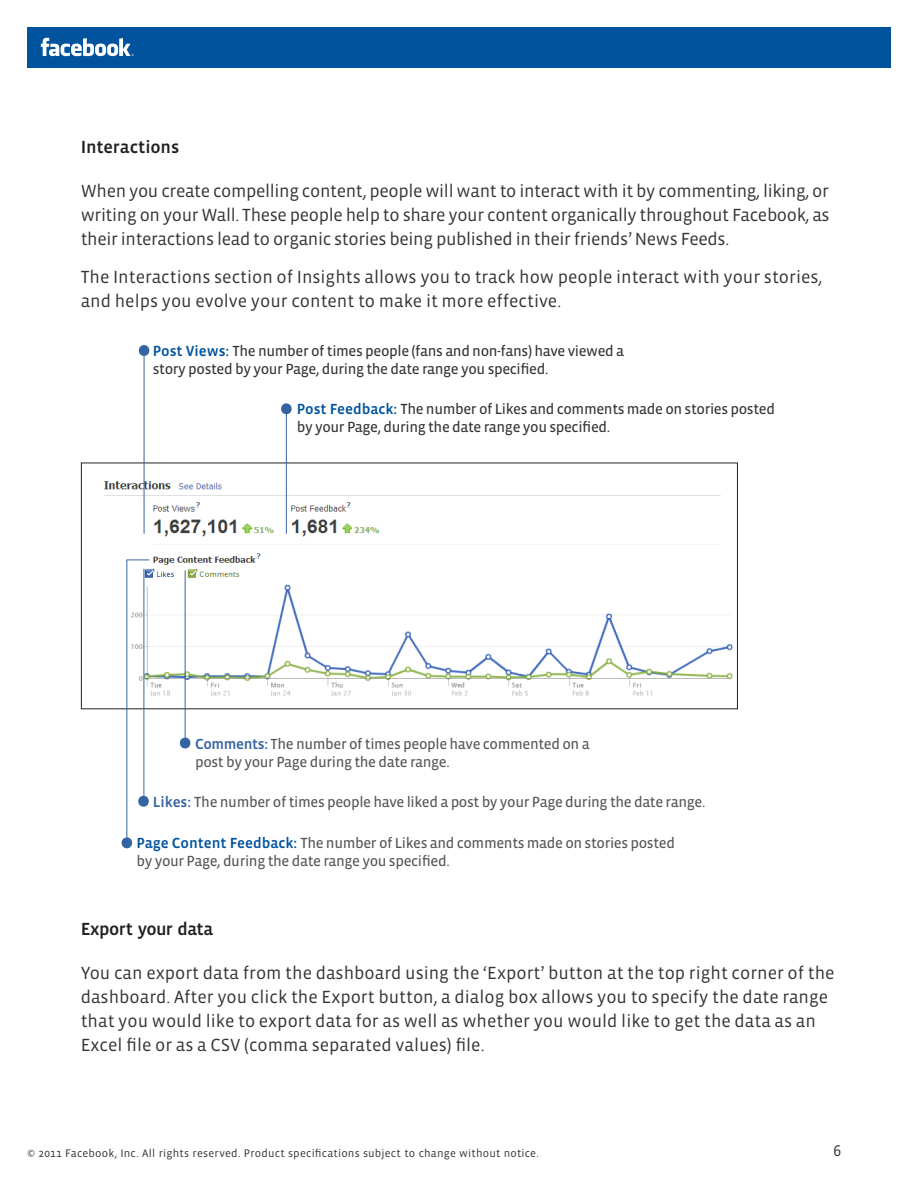
<style>
.page{position:relative;width:918px;height:1188px;background:#fff}
.page>*{position:absolute;margin:0;border:0;box-sizing:border-box;transform-origin:0 0}
.t1{font:18px/24px "Vista Sans OT";color:#333}
.t2{font:500 18px "Vista Sans OT";letter-spacing:-.03em;color:#231f20}
.t3{font:500 18px "Vista Sans OT";letter-spacing:-.01em;color:#231f20}
.t4{font:15.75px "Vista Sans OT";color:#333}
.t5{font:15px/18px "Vista Sans OT";letter-spacing:-.025em;color:#555}
.t6{font:15px/18px "Vista Sans OT";letter-spacing:-.025em;color:#333}
.t7{font:11.25px "Vista Sans OT";letter-spacing:.015em;color:#333}
.s1{font-weight:500;color:#01539e}
.s2{font-weight:500;color:#3564a3}
</style>
<div class="page">
<div style="left:27px;top:27px;width:864px;height:41px;background:#01539e"></div>
<svg style="left:41px;top:38px;width:93px;height:18px"></svg>
<img style="left:103px;top:465px;width:630px;height:242px">
<div style="left:139px;top:345px;width:10px;height:11px;background:#3564a3;border-radius:50%"></div>
<hr style="left:144px;top:352px;width:1px;height:182px;background:#3564a3">
<div style="left:281px;top:403px;width:11px;height:11px;background:#3564a3;border-radius:50%"></div>
<hr style="left:286px;top:407px;width:1px;height:127px;background:#3564a3">
<div style="left:122px;top:837px;width:10px;height:11px;background:#3564a3;border-radius:50%"></div>
<hr style="left:126px;top:560px;width:1px;height:283px;background:#3564a3">
<svg style="left:127px;top:560px;width:22px;height:1px"></svg>
<div style="left:138px;top:796px;width:11px;height:11px;background:#3564a3;border-radius:50%"></div>
<hr style="left:144px;top:569px;width:1px;height:232px;background:#3564a3">
<div style="left:180px;top:738px;width:10px;height:10px;background:#3564a3;border-radius:50%"></div>
<hr style="left:185px;top:570px;width:1px;height:173px;background:#3564a3">
<p class="t3" style="left:81px;top:138px;width:100px">Interactions</p>
<p class="t1" style="left:81px;top:179px;width:750px;text-align:justify">When you create compelling content, people will want to interact with it by commenting, liking, or writing on your Wall. These people help to share your content organically throughout Facebook, as their interactions lead to organic stories being published in their friends’ News Feeds.</p>
<p class="t1" style="left:81px;top:265px;width:743px">The Interactions section of Insights allows you to track how people interact with your stories, and helps you evolve your content to make it more effective.</p>
<p class="t6" style="left:153px;top:342px;width:473px"><span class="s1">Post Views:</span> The number of times people (fans and non-fans) have viewed a story posted by your Page, during the date range you specified.</p>
<p class="t6" style="left:297px;top:400px;width:480px"><span class="s1">Post Feedback:</span> The number of Likes and comments made on stories posted by your Page, during the date range you specified.</p>
<p class="t5" style="left:195px;top:735px;width:396px"><span class="s2">Comments:</span> The number of times people have commented on a post by your Page during the date range.</p>
<p class="t5" style="left:153px;top:793px;width:554px"><span class="s2">Likes:</span> The number of times people have liked a post by your Page during the date range.</p>
<p class="t5" style="left:136px;top:834px;width:540px"><span class="s1">Page Content Feedback:</span> The number of Likes and comments made on stories posted by your Page, during the date range you specified.</p>
<p class="t2" style="left:81px;top:920px;width:134px">Export your data</p>
<p class="t1" style="left:81px;top:962px;width:755px">You can export data from the dashboard using the ‘Export’ button at the top right corner of the dashboard. After you click the Export button, a dialog box allows you to specify the date range that you would like to export data for as well as whether you would like to get the data as an Excel file or as a CSV (comma separated values) file.</p>
<p class="t7" style="left:27px;top:1148px;width:513px">© 2011 Facebook, Inc. All rights reserved. Product specifications subject to change without notice.</p>
<p class="t4" style="left:834px;top:1143px;width:9px">6</p>
</div>
